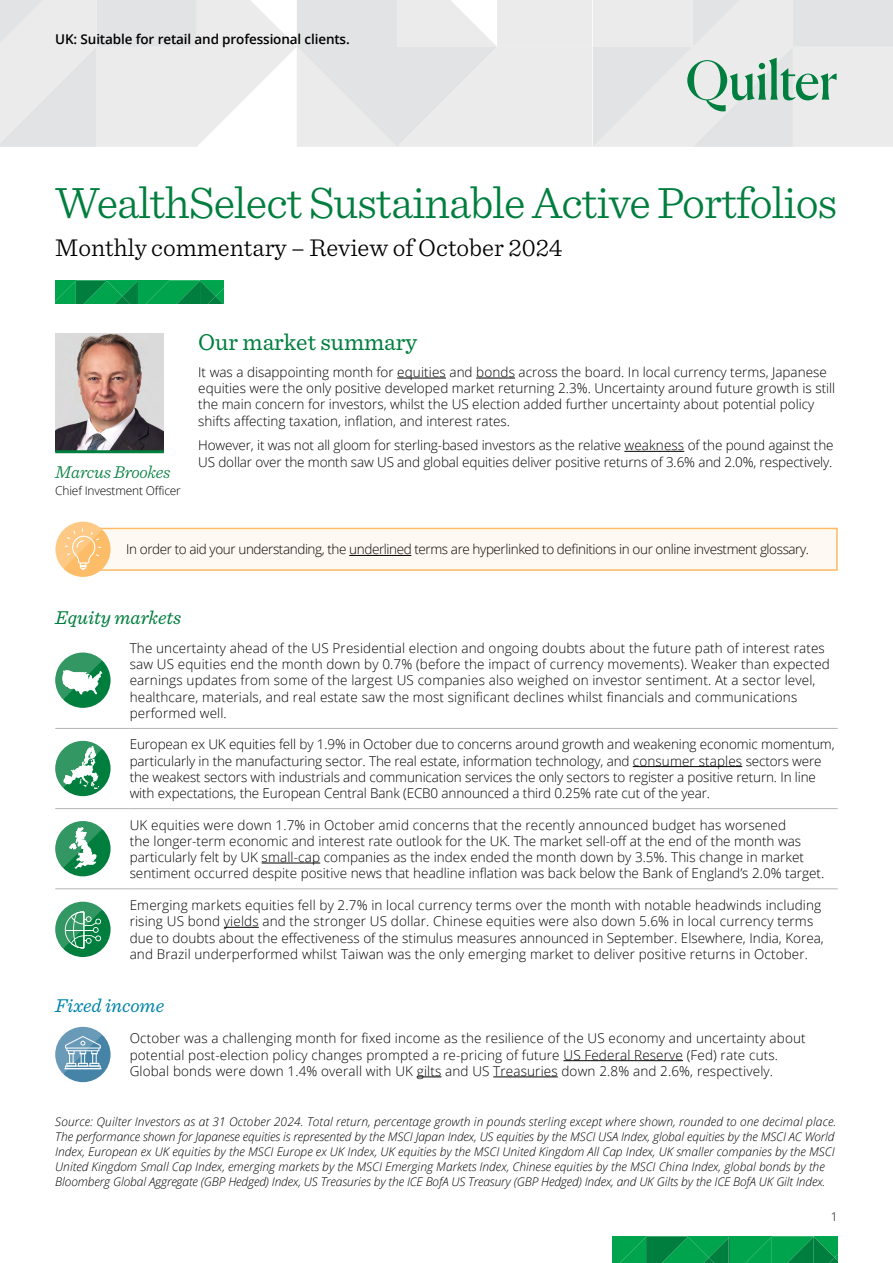
<style>
.page{position:relative;width:893px;height:1263px;background:#fff}
.page>*{position:absolute;margin:0;border:0;box-sizing:border-box;transform-origin:0 0}
.t1{font:300 46.05px "Sentinel";letter-spacing:-.02em;color:#007e3e}
.t2{font:300 25.5px "Sentinel";color:#000}
.t3{font:24px "Sentinel";color:#007e3e}
.t4{font:italic 19.5px "Sentinel";color:#007e3e}
.t5{font:italic 19.5px "Sentinel";color:#0084aa}
.t6{font:italic 300 18px "Sentinel";letter-spacing:-.01em;color:#007e3e}
.t7{font:300 13.5px/16.2px "Open Sans";color:#000}
.t8{font:300 13.5px "Open Sans";letter-spacing:-.03em;color:#000}
.t9{font:600 13.5px "Open Sans";letter-spacing:-.01em;color:#000}
.t10{font:italic 300 12px/15px "Open Sans";color:#000}
.t11{font:300 12px "Open Sans";letter-spacing:-.015em;color:#000}
</style>
<div class="page">
<svg style="left:0;top:0;width:893px;height:147px;background:#e6e8e8"></svg>
<svg style="left:55px;top:281px;width:168px;height:23px;background:#02984a"></svg>
<img style="left:55px;top:333px;width:109px;height:117px">
<hr style="left:55px;top:450px;width:109px;height:3px;background:#007e3e">
<hr style="left:397px;top:378px;width:49px;height:1px;background:#000">
<hr style="left:476px;top:378px;width:39px;height:1px;background:#000">
<hr style="left:624px;top:451px;width:60px;height:1px;background:#000">
<div style="left:83px;top:528px;width:754px;height:42px;background:#fff9f3"></div>
<hr style="left:349px;top:555px;width:62px;height:1px;background:#000">
<div style="left:82px;top:528px;width:756px;height:43px;border:2px solid #fcba63"></div>
<div style="left:55px;top:522px;width:56px;height:55px;background:#fdbc67;border-radius:50%"></div>
<svg style="left:55px;top:522px;width:47px;height:48px"></svg>
<hr style="left:55px;top:728px;width:75px;height:1px;background:#b1b4b6">
<hr style="left:130px;top:728px;width:708px;height:1px;background:#b1b4b6">
<hr style="left:55px;top:808px;width:75px;height:1px;background:#b1b4b6">
<hr style="left:130px;top:808px;width:708px;height:1px;background:#b1b4b6">
<hr style="left:55px;top:888px;width:75px;height:1px;background:#b1b4b6">
<hr style="left:130px;top:888px;width:708px;height:1px;background:#b1b4b6">
<div style="left:55px;top:652px;width:56px;height:56px;background:#007e3e;border-radius:50%"></div>
<svg style="left:55px;top:652px;width:47px;height:47px"></svg>
<div style="left:55px;top:741px;width:56px;height:55px;background:#007e3e;border-radius:50%"></div>
<svg style="left:55px;top:741px;width:47px;height:48px"></svg>
<hr style="left:633px;top:766px;width:109px;height:1px;background:#000">
<div style="left:55px;top:821px;width:56px;height:55px;background:#007e3e;border-radius:50%"></div>
<svg style="left:55px;top:821px;width:47px;height:48px"></svg>
<hr style="left:262px;top:863px;width:58px;height:1px;background:#000">
<div style="left:55px;top:902px;width:56px;height:55px;background:#007e3e;border-radius:50%"></div>
<svg style="left:55px;top:902px;width:47px;height:47px"></svg>
<hr style="left:224px;top:927px;width:35px;height:1px;background:#000">
<div style="left:55px;top:1027px;width:56px;height:55px;background:#4583a7;border-radius:50%"></div>
<svg style="left:55px;top:1027px;width:47px;height:47px"></svg>
<hr style="left:563px;top:1060px;width:120px;height:1px;background:#000">
<svg style="left:417px;top:1076px;width:24px;height:1px"></svg>
<hr style="left:493px;top:1076px;width:65px;height:1px;background:#000">
<svg style="left:612px;top:1236px;width:226px;height:27px;background:#039a4a"></svg>
<p class="t9" style="left:55px;top:30px;width:296px">UK: Suitable for retail and professional clients.</p>
<h1 class="t1" style="left:55px;top:168px;width:784px">WealthSelect Sustainable Active Portfolios</h1>
<h2 class="t2" style="left:55px;top:229px;width:509px">Monthly commentary – Review of October 2024</h2>
<h3 class="t6" style="left:55px;top:459px;width:117px">Marcus Brookes</h3>
<p class="t11" style="left:55px;top:482px;width:127px">Chief Investment Officer</p>
<h3 class="t3" style="left:198px;top:323px;width:221px">Our market summary</h3>
<p class="t7" style="left:198px;top:364px;width:639px">It was a disappointing month for equities and bonds across the board. In local currency terms, Japanese equities were the only positive developed market returning 2.3%. Uncertainty around future growth is still the main concern for investors, whilst the US election added further uncertainty about potential policy shifts affecting taxation, inflation, and interest rates.</p>
<p class="t7" style="left:198px;top:437px;width:637px">However, it was not all gloom for sterling-based investors as the relative weakness of the pound against the<br>US dollar over the month saw US and global equities deliver positive returns of 3.6% and 2.0%, respectively.</p>
<p class="t8" style="left:126px;top:540px;width:684px">In order to aid your understanding, the underlined terms are hyperlinked to definitions in our online investment glossary.</p>
<h3 class="t4" style="left:55px;top:602px;width:127px">Equity markets</h3>
<p class="t7" style="left:130px;top:640px;width:702px">The uncertainty ahead of the US Presidential election and ongoing doubts about the future path of interest rates saw US equities end the month down by 0.7% (before the impact of currency movements). Weaker than expected earnings updates from some of the largest US companies also weighed on investor sentiment. At a sector level, healthcare, materials, and real estate saw the most significant declines whilst financials and communications performed well.</p>
<p class="t7" style="left:130px;top:736px;width:706px">European ex UK equities fell by 1.9% in October due to concerns around growth and weakening economic momentum, particularly in the manufacturing sector. The real estate, information technology, and consumer staples sectors were the weakest sectors with industrials and communication services the only sectors to register a positive return. In line with expectations, the European Central Bank (ECB0 announced a third 0.25% rate cut of the year.</p>
<p class="t7" style="left:130px;top:816px;width:696px">UK equities were down 1.7% in October amid concerns that the recently announced budget has worsened<br>the longer-term economic and interest rate outlook for the UK. The market sell-off at the end of the month was particularly felt by UK small-cap companies as the index ended the month down by 3.5%. This change in market sentiment occurred despite positive news that headline inflation was back below the Bank of England’s 2.0% target.</p>
<p class="t7" style="left:130px;top:896px;width:696px">Emerging markets equities fell by 2.7% in local currency terms over the month with notable headwinds including rising US bond yields and the stronger US dollar. Chinese equities were also down 5.6% in local currency terms due to doubts about the effectiveness of the stimulus measures announced in September. Elsewhere, India, Korea, and Brazil underperformed whilst Taiwan was the only emerging market to deliver positive returns in October.</p>
<h3 class="t5" style="left:55px;top:991px;width:110px">Fixed income</h3>
<p class="t7" style="left:130px;top:1030px;width:677px">October was a challenging month for fixed income as the resilience of the US economy and uncertainty about potential post-election policy changes prompted a re-pricing of future US Federal Reserve (Fed) rate cuts.<br>Global bonds were down 1.4% overall with UK gilts and US Treasuries down 2.8% and 2.6%, respectively.</p>
<p class="t10" style="left:55px;top:1113px;width:783px">Source: Quilter Investors as at 31 October 2024. Total return, percentage growth in pounds sterling except where shown, rounded to one decimal place.<br>The performance shown for Japanese equities is represented by the MSCI Japan Index, US equities by the MSCI USA Index, global equities by the MSCI AC World Index, European ex UK equities by the MSCI Europe ex UK Index, UK equities by the MSCI United Kingdom All Cap Index, UK smaller companies by the MSCI United Kingdom Small Cap Index, emerging markets by the MSCI Emerging Markets Index, Chinese equities by the MSCI China Index, global bonds by the Bloomberg Global Aggregate (GBP Hedged) Index, US Treasuries by the ICE BofA US Treasury (GBP Hedged) Index, and UK Gilts by the ICE BofA UK Gilt Index.</p>
<p class="t11" style="left:831px;top:1208px;width:8px">1</p>
</div>
